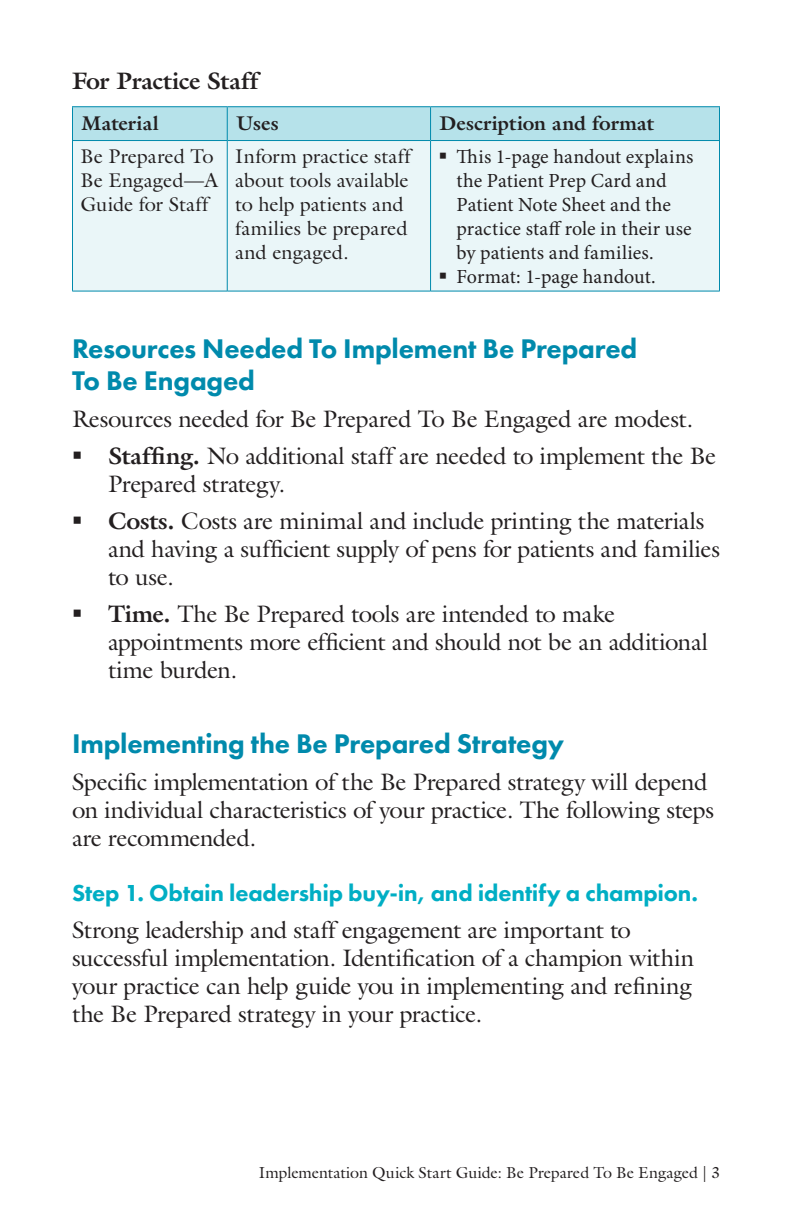
<style>
.page{position:relative;width:792px;height:1224px;background:#fff}
.page>*{position:absolute;margin:0;border:0;box-sizing:border-box;transform-origin:0 0}
.t1{font:800 28px/32px "Futura PT";letter-spacing:-.005em;color:#008aac}
.t2{font:24px/28px "Galliard Std";letter-spacing:-.02em;color:#231f20}
.t3{font:800 24px "Futura PT";letter-spacing:-.005em;color:#00aec4}
.t4{font:700 24px "Galliard Std";letter-spacing:-.015em;color:#231f20}
.t5{font:20px/24px "Minion Pro";color:#231f20}
.Table_Copy{font:20px/24px "Galliard Std";color:#231f20}
.Body_Copy{font:700 20px "Galliard Std";letter-spacing:.005em;color:#231f20}
.t6{font:16px "Galliard Std";color:#231f20}
.s1{font-weight:700}
</style>
<div class="page">
<div style="left:73px;top:107px;width:646px;height:33px;background:#b6e2ea"></div>
<div style="left:73px;top:141px;width:646px;height:150px;background:#eaf6f8"></div>
<hr style="left:72px;top:141px;width:1px;height:150px;background:#008aac">
<hr style="left:719px;top:141px;width:1px;height:150px;background:#008aac">
<hr style="left:72px;top:291px;width:155px;height:1px;background:#008aac">
<hr style="left:227px;top:291px;width:204px;height:1px;background:#008aac">
<hr style="left:431px;top:291px;width:289px;height:1px;background:#008aac">
<hr style="left:227px;top:141px;width:1px;height:150px;background:#008aac">
<hr style="left:430px;top:141px;width:1px;height:150px;background:#008aac">
<hr style="left:72px;top:106px;width:155px;height:1px;background:#008aac">
<hr style="left:72px;top:107px;width:1px;height:33px;background:#008aac">
<hr style="left:227px;top:106px;width:204px;height:1px;background:#008aac">
<hr style="left:227px;top:107px;width:1px;height:33px;background:#008aac">
<hr style="left:431px;top:106px;width:289px;height:1px;background:#008aac">
<hr style="left:430px;top:107px;width:1px;height:33px;background:#008aac">
<hr style="left:719px;top:107px;width:1px;height:33px;background:#008aac">
<hr style="left:72px;top:140px;width:155px;height:1px;background:#008aac">
<hr style="left:227px;top:140px;width:204px;height:1px;background:#008aac">
<hr style="left:431px;top:140px;width:289px;height:1px;background:#008aac">
<svg style="left:448px;top:163px;width:20px;height:1px"></svg>
<svg style="left:448px;top:283px;width:20px;height:1px"></svg>
<h4 class="t4" style="left:72px;top:66px;width:188px">For Practice Staff</h4>
<p class="Body_Copy" style="left:82px;top:110px;width:79px">Material</p>
<p class="Body_Copy" style="left:236px;top:110px;width:44px">Uses</p>
<p class="Body_Copy" style="left:440px;top:110px;width:216px">Description and format</p>
<p class="Table_Copy" style="left:81px;top:144px;width:139px">Be Prepared To<br>Be Engaged—A<br>Guide for Staff</p>
<p class="Table_Copy" style="left:235px;top:144px;width:177px">Inform practice staff about tools available to help patients and families be prepared and engaged.</p>
<p class="t5" style="left:457px;top:145px;width:238px;text-indent:-18px">▪ This 1-page handout explains the Patient Prep Card and<br>Patient Note Sheet and the practice staff role in their use by patients and families.</p>
<p class="t5" style="left:439px;top:265px;width:219px">▪ Format: 1-page handout.</p>
<h3 class="t1" style="left:72px;top:333px;width:567px">Resources Needed To Implement Be Prepared<br>To Be Engaged</h3>
<p class="t2" style="left:108px;top:400px;width:610px;line-height:37px;text-indent:-36px">Resources needed for Be Prepared To Be Engaged are modest.<br><span class="s1">Staffing.</span> No additional staff are needed to implement the Be</p>
<p class="t2" style="left:108px;top:465px;width:598px;line-height:37px">Prepared strategy.<br><span class="s1">Costs.</span> Costs are minimal and include printing the materials</p>
<p class="t2" style="left:108px;top:535px;width:614px">and having a sufficient supply of pens for patients and families to use.</p>
<p class="t2" style="left:108px;top:600px;width:602px"><span class="s1">Time.</span> The Be Prepared tools are intended to make appointments more efficient and should not be an additional time burden.</p>
<h3 class="t1" style="left:72px;top:728px;width:494px">Implementing the Be Prepared Strategy</h3>
<p class="t2" style="left:72px;top:768px;width:644px">Specific implementation of the Be Prepared strategy will depend on individual characteristics of your practice. The following steps are recommended.</p>
<h4 class="t3" style="left:72px;top:878px;width:628px">Step 1. Obtain leadership buy-in, and identify a champion.</h4>
<p class="t2" style="left:72px;top:916px;width:624px">Strong leadership and staff engagement are important to successful implementation. Identification of a champion within your practice can help guide you in implementing and refining the Be Prepared strategy in your practice.</p>
<p class="t6" style="left:259px;top:1162px;width:463px">Implementation Quick Start Guide: Be Prepared To Be Engaged | 3</p>
</div>
